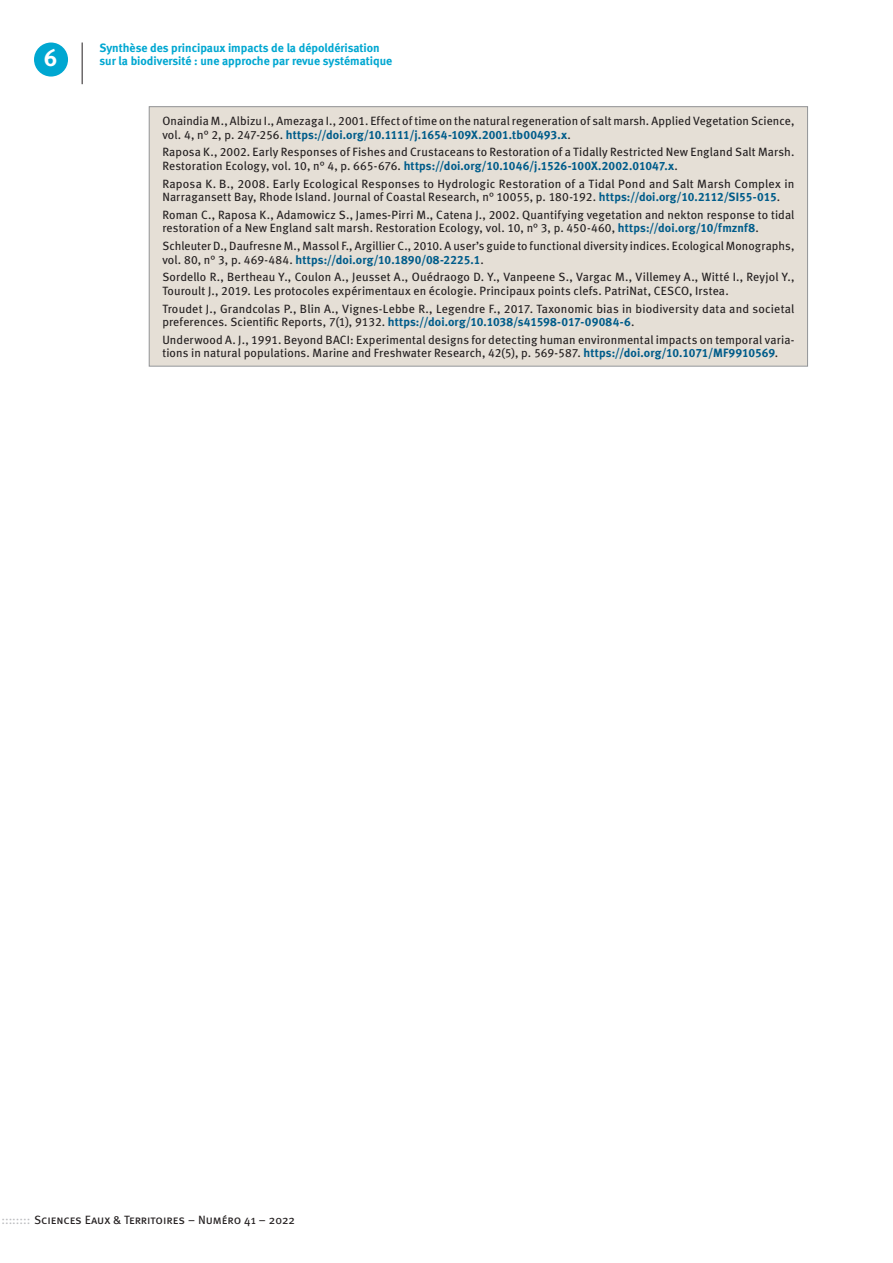
<style>
.page{position:relative;width:893px;height:1263px;background:#fff}
.page>*{position:absolute;margin:0;border:0;box-sizing:border-box;transform-origin:0 0}
.t1{font:24px "Meta Bold Caps Expert";color:#fff}
.Références{font:12px/13.5px "Meta Book LF";letter-spacing:.01em;color:#231f20}
.t2{font:12px/13.5px "Meta Bold LF";color:#00a7d1}
.t3{font:12px "Meta Book Caps";color:#231f20}
.s1{font-family:"Meta Bold LF";color:#005c8a}
.s2{color:#bcbdc0}
</style>
<div class="page">
<div style="left:34px;top:43px;width:34px;height:34px;background:#00a7d1;border-radius:50%"></div>
<hr style="left:82px;top:43px;width:1px;height:41px;background:#231f20">
<div style="left:149px;top:107px;width:658px;height:259px;background:#e5dfd6"></div>
<div style="left:149px;top:106px;width:659px;height:261px;border:1px solid #939598"></div>
<h1 class="t1" style="left:44px;top:43px;width:15px">6</h1>
<p class="t2" style="left:100px;top:41px;width:294px">Synthèse des principaux impacts de la dépoldérisation sur la biodiversité : une approche par revue systématique</p>
<p class="Références" style="left:162px;top:114px;width:634px">Onaindia M., Albizu I., Amezaga I., 2001. Effect of time on the natural regeneration of salt marsh. Applied Vegetation Science, vol. 4, n° 2, p. 247‑256. <span class="s1">https://doi.org/10.1111/j.1654-109X.2001.tb00493.x</span>.</p>
<p class="Références" style="left:162px;top:145px;width:634px">Raposa K., 2002. Early Responses of Fishes and Crustaceans to Restoration of a Tidally Restricted New England Salt Marsh.<br>Restoration Ecology, vol. 10, n° 4, p. 665‑676. <span class="s1">https://doi.org/10.1046/j.1526-100X.2002.01047.x</span>.</p>
<p class="Références" style="left:162px;top:176px;width:634px">Raposa K. B., 2008. Early Ecological Responses to Hydrologic Restoration of a Tidal Pond and Salt Marsh Complex in<br>Narragansett Bay, Rhode Island. Journal of Coastal Research, n° 10055, p. 180‑192. <span class="s1">https://doi.org/10.2112/SI55-015</span>.</p>
<p class="Références" style="left:162px;top:208px;width:634px">Roman C., Raposa K., Adamowicz S., James-Pirri M., Catena J., 2002. Quantifying vegetation and nekton response to tidal restoration of a New England salt marsh. Restoration Ecology, vol. 10, n° 3, p. 450-460, <span class="s1">https://doi.org/10/fmznf8</span>.</p>
<p class="Références" style="left:162px;top:239px;width:634px">Schleuter D., Daufresne M., Massol F., Argillier C., 2010. A user’s guide to functional diversity indices. Ecological Monographs, vol. 80, n° 3, p. 469‑484. <span class="s1">https://doi.org/10.1890/08-2225.1</span>.</p>
<p class="Références" style="left:162px;top:270px;width:634px">Sordello R., Bertheau Y., Coulon A., Jeusset A., Ouédraogo D. Y., Vanpeene S., Vargac M., Villemey A., Witté I., Reyjol Y.,<br>Touroult J., 2019. Les protocoles expérimentaux en écologie. Principaux points clefs. PatriNat, CESCO, Irstea.</p>
<p class="Références" style="left:162px;top:301px;width:634px">Troudet J., Grandcolas P., Blin A., Vignes-Lebbe R., Legendre F., 2017. Taxonomic bias in biodiversity data and societal preferences. Scientific Reports, 7(1), 9132. <span class="s1">https://doi.org/10.1038/s41598-017-09084-6</span>.</p>
<p class="Références" style="left:162px;top:333px;width:634px">Underwood A. J., 1991. Beyond BACI: Experimental designs for detecting human environmental impacts on temporal varia&shy;tions in natural populations. Marine and Freshwater Research, 42(5), p. 569-587. <span class="s1">https://doi.org/10.1071/MF9910569</span>.</p>
<p class="t3" style="left:1px;top:1213px;width:295px"><span class="s2">::::::::</span> Sciences Eaux &amp; Territoires – Numéro 41 – 2022</p>
</div>
